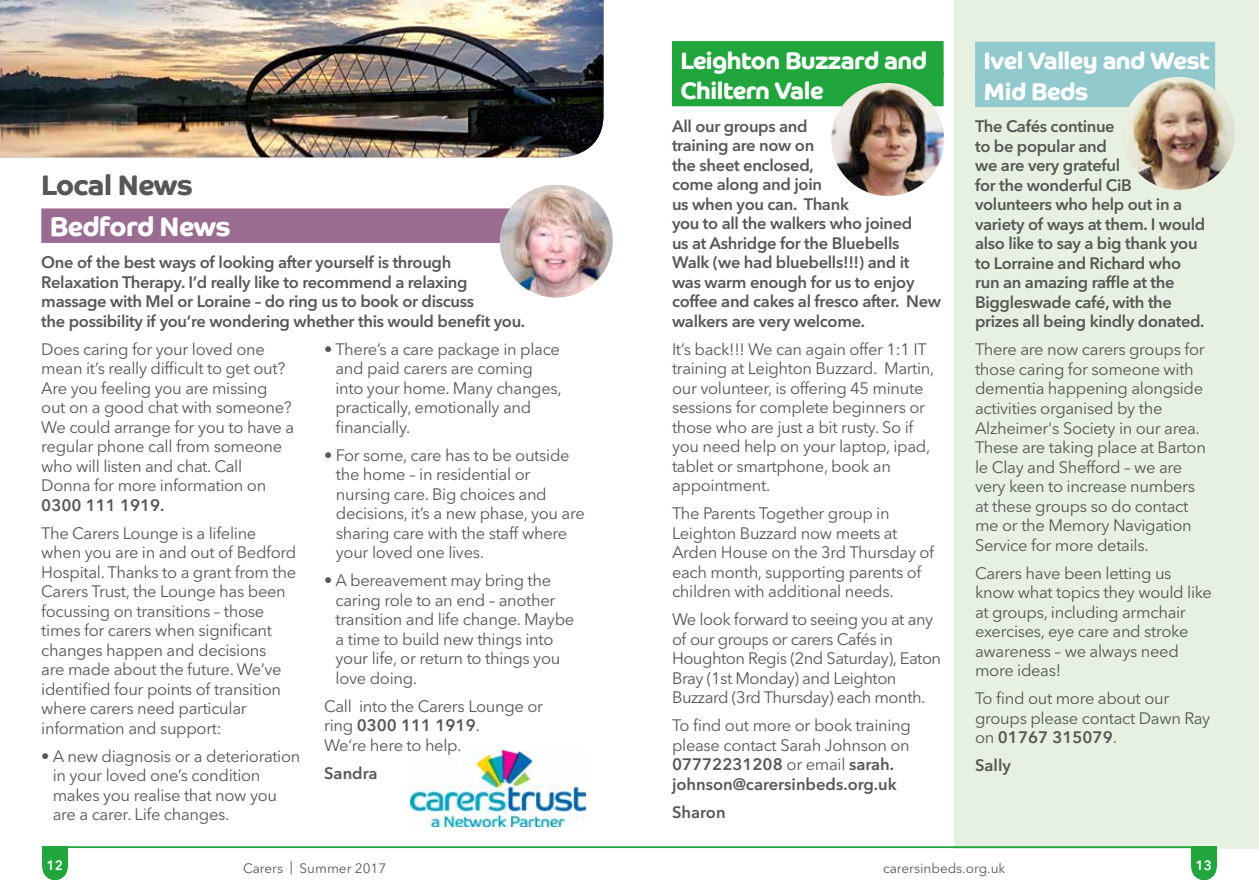
<style>
.page{position:relative;width:1259px;height:893px;background:#fff}
.page>*{position:absolute;margin:0;border:0;box-sizing:border-box;transform-origin:0 0}
.t1{font:700 28.5px "Co Headline W01";letter-spacing:-.02em;color:#575756}
.t2{font:700 27px "Co Headline W01";letter-spacing:-.02em;color:#fff}
.t3{font:700 24px/30.8px "Co Headline W01";letter-spacing:-.02em;color:#fff}
.t4{font:16.5px/19.5px "Avenir Next LT Pro";letter-spacing:-.02em;color:#575756}
.t5{font:600 16.5px/19.5px "Avenir Next LT Pro";letter-spacing:-.02em;color:#575756}
.t6{font:600 16.5px "Avenir Next LT Pro";color:#575756}
.t7{font:13.5px "Avenir Next LT Pro";color:#575756}
.t8{font:600 13.5px "Avenir Next LT Pro";color:#fff}
.s1{font-weight:600}
</style>
<div class="page">
<div style="left:955px;top:0;width:304px;height:848px;background:#e6f1e1"></div>
<div style="left:975px;top:42px;width:240px;height:34px;background:#92c9cc"></div>
<div style="left:975px;top:73px;width:240px;height:34px;background:#92c9cc"></div>
<div style="left:672px;top:41px;width:271px;height:35px;background:#21a53d"></div>
<div style="left:672px;top:72px;width:271px;height:34px;background:#21a53d"></div>
<img style="left:411px;top:750px;width:175px;height:76px">
<div style="left:41px;top:208px;width:545px;height:35px;background:#9a6c92"></div>
<img style="left:500px;top:185px;width:113px;height:113px">
<img style="left:831px;top:83px;width:113px;height:113px;border-radius:56px">
<img style="left:1122px;top:77px;width:113px;height:113px;border-radius:56px">
<img style="left:0;top:0;width:603px;height:157px">
<div style="left:42px;top:847px;width:26px;height:20px;background:#21a53d"></div>
<div style="left:42px;top:855px;width:25px;height:25px;background:#21a53d;border-radius:50%"></div>
<div style="left:1191px;top:847px;width:25px;height:20px;background:#21a53d"></div>
<div style="left:1191px;top:855px;width:25px;height:25px;background:#21a53d;border-radius:50%"></div>
<hr style="left:42px;top:846px;width:1174px;height:2px;background:#21a53d">
<h1 class="t1" style="left:41px;top:169px;width:153px">Local News</h1>
<h2 class="t2" style="left:50px;top:211px;width:182px">Bedford News</h2>
<p class="t5" style="left:41px;top:253px;width:485px">One of the best ways of looking after yourself is through Relaxation Therapy. I’d really like to recommend a relaxing massage with Mel or Loraine – do ring us to book or discuss<br>the possibility if you’re wondering whether this would benefit you.</p>
<p class="t4" style="left:41px;top:339px;width:254px">Does caring for your loved one mean it’s really difficult to get out?<br>Are you feeling you are missing out on a good chat with someone?<br>We could arrange for you to have a regular phone call from someone who will listen and chat. Call<br>Donna for more information on</p>
<p class="t6" style="left:41px;top:495px;width:125px">0300 111 1919.</p>
<p class="t4" style="left:41px;top:523px;width:256px">The Carers Lounge is a lifeline when you are in and out of Bedford<br>Hospital. Thanks to a grant from the<br>Carers Trust, the Lounge has been focussing on transitions – those times for carers when significant changes happen and decisions<br>are made about the future. We’ve identified four points of transition where carers need particular information and support:</p>
<p class="t4" style="left:53px;top:746px;width:249px;text-indent:-11px">• A new diagnosis or a deterioration in your loved one’s condition makes you realise that now you are a carer. Life changes.</p>
<p class="t4" style="left:335px;top:339px;width:228px;text-indent:-11px">• There’s a care package in place and paid carers are coming into your home. Many changes, practically, emotionally and financially.</p>
<p class="t4" style="left:336px;top:445px;width:250px;text-indent:-12px">• For some, care has to be outside the home – in residential or nursing care. Big choices and decisions, it’s a new phase, you are sharing care with the staff where your loved one lives.</p>
<p class="t4" style="left:335px;top:571px;width:240px;text-indent:-11px">• A bereavement may bring the caring role to an end – another transition and life change. Maybe a time to build new things into your life, or return to things you love doing.</p>
<p class="t4" style="left:324px;top:696px;width:220px">Call into the Carers Lounge or ring <span class="s1">0300 111 1919</span>.<br>We‘re here to help.</p>
<p class="t5" style="left:324px;top:763px;width:55px">Sandra</p>
<h3 class="t3" style="left:680px;top:45px;width:248px">Leighton Buzzard and<br>Chiltern Vale</h3>
<p class="t5" style="left:672px;top:116px;width:271px">All our groups and<br>training are now on<br>the sheet enclosed,<br>come along and join<br>us when you can. Thank<br>you to all the walkers who joined<br>us at Ashridge for the Bluebells<br>Walk (we had bluebells!!!) and it was warm enough for us to enjoy coffee and cakes al fresco after. New walkers are very welcome.</p>
<p class="t4" style="left:672px;top:339px;width:264px">It’s back!!! We can again offer 1:1 IT training at Leighton Buzzard. Martin, our volunteer, is offering 45 minute sessions for complete beginners or those who are just a bit rusty. So if you need help on your laptop, ipad, tablet or smartphone, book an appointment.</p>
<p class="t4" style="left:672px;top:504px;width:264px">The Parents Together group in<br>Leighton Buzzard now meets at<br>Arden House on the 3rd Thursday of each month, supporting parents of children with additional needs.</p>
<p class="t4" style="left:672px;top:610px;width:271px">We look forward to seeing you at any of our groups or carers Cafés in Houghton Regis (2nd Saturday), Eaton Bray (1st Monday) and Leighton Buzzard (3rd Thursday) each month.</p>
<p class="t4" style="left:672px;top:716px;width:240px">To find out more or book training please contact Sarah Johnson on<br><span class="s1">07772231208</span> or email <span class="s1">sarah. johnson@carersinbeds.org.uk</span></p>
<p class="t5" style="left:672px;top:802px;width:55px">Sharon</p>
<h3 class="t3" style="left:983px;top:46px;width:228px">Ivel Valley and West<br>Mid Beds</h3>
<p class="t5" style="left:975px;top:117px;width:232px">The Cafés continue<br>to be popular and<br>we are very grateful<br>for the wonderful CiB volunteers who help out in a variety of ways at them. I would also like to say a big thank you to Lorraine and Richard who run an amazing raffle at the<br>Biggleswade café, with the prizes all being kindly donated.</p>
<p class="t4" style="left:975px;top:340px;width:232px">There are now carers groups for those caring for someone with dementia happening alongside activities organised by the<br>Alzheimer's Society in our area.<br>These are taking place at Barton le Clay and Shefford – we are very keen to increase numbers at these groups so do contact me or the Memory Navigation<br>Service for more details.</p>
<p class="t4" style="left:975px;top:563px;width:238px">Carers have been letting us know what topics they would like at groups, including armchair exercises, eye care and stroke awareness – we always need more ideas!</p>
<p class="t4" style="left:975px;top:689px;width:237px">To find out more about our groups please contact Dawn Ray on <span class="s1">01767 315079</span>.</p>
<p class="t5" style="left:975px;top:755px;width:37px">Sally</p>
<p class="t8" style="left:47px;top:857px;width:18px">12</p>
<p class="t7" style="left:243px;top:860px;width:144px">Carers | Summer 2017</p>
<p class="t7" style="left:883px;top:860px;width:124px">carersinbeds.org.uk</p>
<p class="t8" style="left:1195px;top:857px;width:18px">13</p>
</div>
